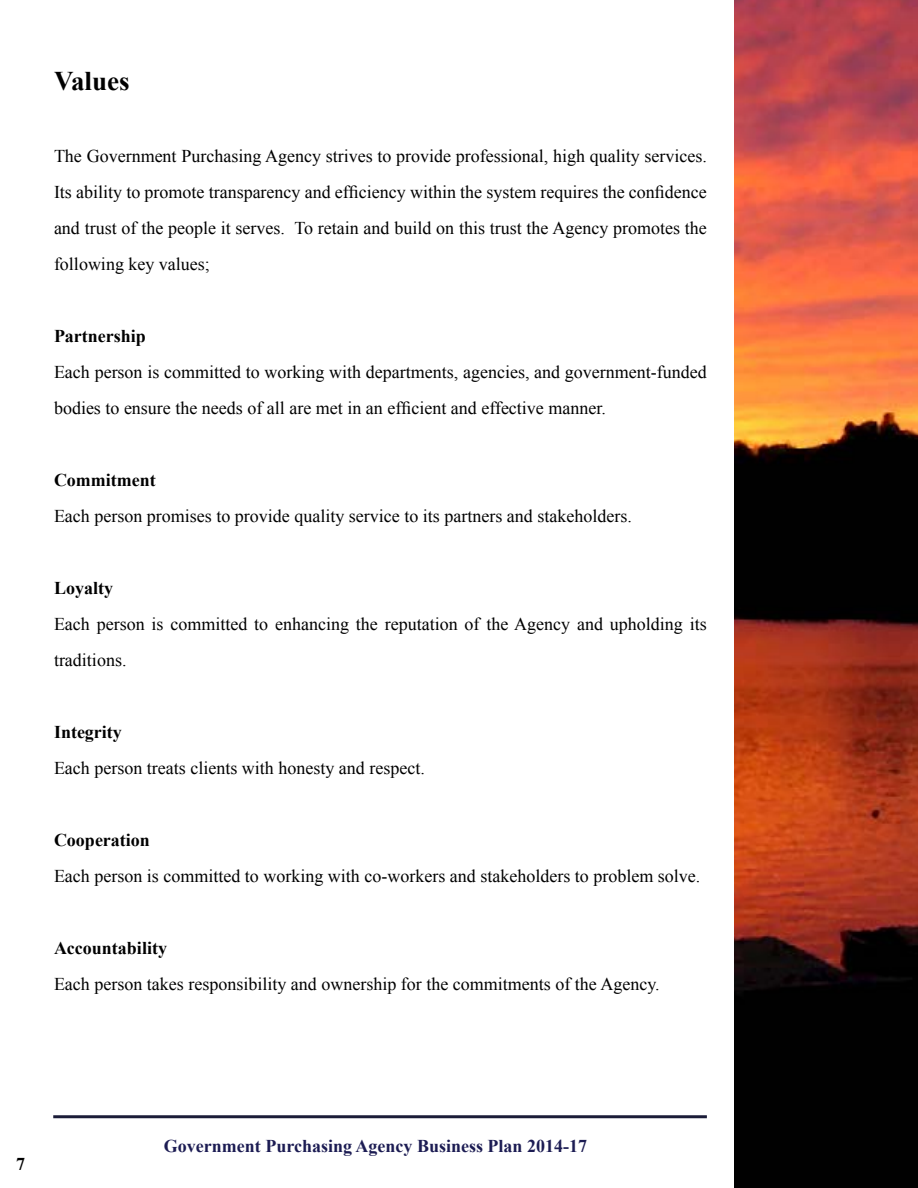
<style>
.page{position:relative;width:918px;height:1188px;background:#fff}
.page>*{position:absolute;margin:0;border:0;box-sizing:border-box;transform-origin:0 0}
.t1{font:700 27px "Times New Roman";color:#000}
.t2{font:18px/36px "Times New Roman";color:#000}
.t3{font:700 18px "Times New Roman";color:#000}
.t4{font:700 18px "Times New Roman";color:#1c1c53}
</style>
<div class="page">
<div style="left:53px;top:1115px;width:654px;height:3px;background:#1b1c38;border:2px solid #1b1c38"></div>
<img style="left:734px;top:0;width:184px;height:1188px">
<h1 class="t1" style="left:54px;top:62px;width:77px">Values</h1>
<p class="t2" style="left:54px;top:138px;width:654px;text-align:justify">The Government Purchasing Agency strives to provide professional, high quality services.<br>Its ability to promote transparency and efficiency within the system requires the confidence and trust of the people it serves. To retain and build on this trust the Agency promotes the following key values;</p>
<p class="t3" style="left:54px;top:324px;width:93px">Partnership</p>
<p class="t2" style="left:54px;top:354px;width:654px">Each person is committed to working with departments, agencies, and government-funded bodies to ensure the needs of all are met in an efficient and effective manner.</p>
<p class="t3" style="left:54px;top:468px;width:103px">Commitment</p>
<p class="t2" style="left:54px;top:498px;width:579px">Each person promises to provide quality service to its partners and stakeholders.</p>
<p class="t3" style="left:54px;top:576px;width:61px">Loyalty</p>
<p class="t2" style="left:54px;top:606px;width:654px">Each person is committed to enhancing the reputation of the Agency and upholding its traditions.</p>
<p class="t3" style="left:54px;top:720px;width:69px">Integrity</p>
<p class="t2" style="left:54px;top:750px;width:372px">Each person treats clients with honesty and respect.</p>
<p class="t3" style="left:54px;top:828px;width:97px">Cooperation</p>
<p class="t2" style="left:54px;top:858px;width:648px">Each person is committed to working with co-workers and stakeholders to problem solve.</p>
<p class="t3" style="left:54px;top:936px;width:115px">Accountability</p>
<p class="t2" style="left:54px;top:966px;width:607px">Each person takes responsibility and ownership for the commitments of the Agency.</p>
<p class="t3" style="left:16px;top:1152px;width:10px">7</p>
<p class="t4" style="left:164px;top:1134px;width:425px">Government Purchasing Agency Business Plan 2014-17</p>
</div>
